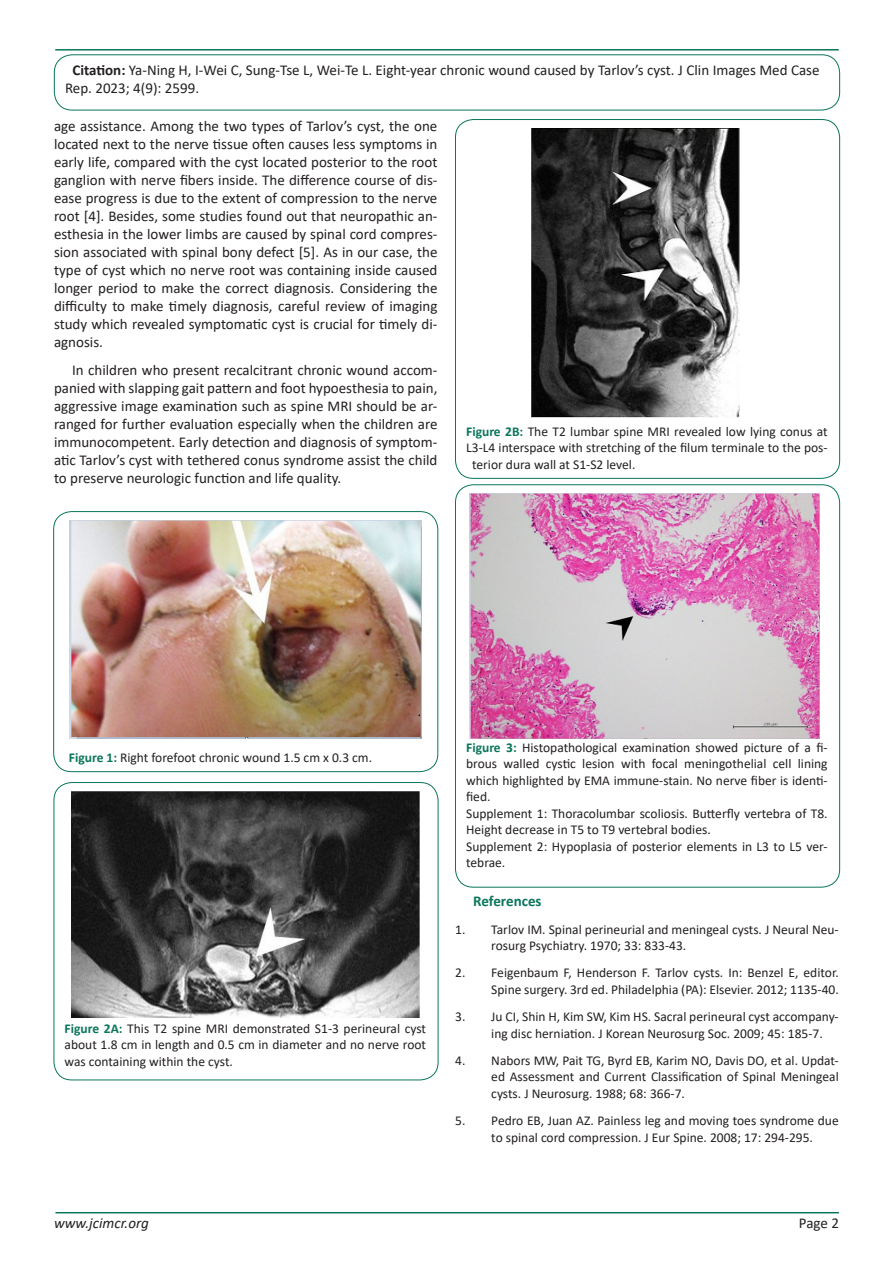
<style>
.page{position:relative;width:893px;height:1263px;background:#fff}
.page>*{position:absolute;margin:0;border:0;box-sizing:border-box;transform-origin:0 0}
.t1{font:15px/18px "Calibri";color:#231f20;text-align:justify}
.t2{font:italic 15px "Calibri";color:#231f20}
.t3{font:700 15px "Calibri";color:#0a755b}
.t4{font:13.5px/16.5px "Calibri";color:#231f20}
.s1{font-weight:700}
.s2{font-weight:700;color:#0a755b}
</style>
<div class="page">
<hr style="left:55px;top:1212px;width:784px;height:1px;background:#0a755b">
<hr style="left:55px;top:49px;width:784px;height:2px;background:#0a755b">
<div style="left:54px;top:55px;width:786px;height:55px;border:1px solid #0a755b;border-radius:18px"></div>
<div style="left:53px;top:511px;width:385px;height:261px;border:1px solid #0a755b;border-radius:18px"></div>
<img style="left:70px;top:521px;width:352px;height:218px">
<div style="left:54px;top:782px;width:384px;height:298px;border:1px solid #0a755b;border-radius:18px"></div>
<img style="left:71px;top:792px;width:348px;height:226px">
<div style="left:455px;top:119px;width:385px;height:359px;border:1px solid #0a755b;border-radius:18px"></div>
<img style="left:532px;top:129px;width:208px;height:289px">
<img style="left:470px;top:494px;width:350px;height:244px">
<p class="t1" style="left:65px;top:61px;width:756px;text-indent:8px"><span class="s1">Citation:</span> Ya-Ning H, I-Wei C, Sung-Tse L, Wei-Te L. Eight-year chronic wound caused by Tarlov’s cyst. J Clin Images Med Case<br>Rep. 2023; 4(9): 2599.</p>
<p class="t1" style="left:54px;top:116px;width:385px">age assistance. Among the two types of Tarlov’s cyst, the one located next to the nerve tissue often causes less symptoms in early life, compared with the cyst located posterior to the root ganglion with nerve fibers inside. The difference course of dis&shy;ease progress is due to the extent of compression to the nerve root [4]. Besides, some studies found out that neuropathic an&shy;esthesia in the lower limbs are caused by spinal cord compres&shy;sion associated with spinal bony defect [5]. As in our case, the type of cyst which no nerve root was containing inside caused longer period to make the correct diagnosis. Considering the difficulty to make timely diagnosis, careful review of imaging study which revealed symptomatic cyst is crucial for timely di&shy;agnosis.</p>
<p class="t1" style="left:54px;top:361px;width:385px;text-indent:18px">In children who present recalcitrant chronic wound accom&shy;panied with slapping gait pattern and foot hypoesthesia to pain, aggressive image examination such as spine MRI should be ar&shy;ranged for further evaluation especially when the children are immunocompetent. Early detection and diagnosis of symptom&shy;atic Tarlov’s cyst with tethered conus syndrome assist the child to preserve neurologic function and life quality.</p>
<p class="t4" style="left:466px;top:423px;width:363px"><span class="s2">Figure 2B:</span> The T2 lumbar spine MRI revealed low lying conus at</p>
<p class="t4" style="left:466px;top:439px;width:363px">L3-L4 interspace with stretching of the filum terminale to the pos-</p>
<p class="t4" style="left:472px;top:456px;width:165px">terior dura wall at S1-S2 level.</p>
<p class="t4" style="left:69px;top:749px;width:305px"><span class="s2">Figure 1:</span> Right forefoot chronic wound 1.5 cm x 0.3 cm.</p>
<p class="t4" style="left:65px;top:1020px;width:363px;text-align:justify"><span class="s2">Figure 2A:</span> This T2 spine MRI demonstrated S1-3 perineural cyst about 1.8 cm in length and 0.5 cm in diameter and no nerve root was containing within the cyst.</p>
<p class="t4" style="left:466px;top:738px;width:363px;text-align:justify"><span class="s2">Figure 3:</span> Histopathological examination showed picture of a fi&shy;brous walled cystic lesion with focal meningothelial cell lining which highlighted by EMA immune-stain. No nerve fiber is identi&shy;fied.</p>
<p class="t4" style="left:466px;top:804px;width:363px">Supplement 1: Thoracolumbar scoliosis. Butterfly vertebra of T8.<br>Height decrease in T5 to T9 vertebral bodies.</p>
<p class="t4" style="left:466px;top:837px;width:363px">Supplement 2: Hypoplasia of posterior elements in L3 to L5 ver&shy;tebrae.</p>
<p class="t3" style="left:473px;top:890px;width:70px">References</p>
<p class="t4" style="left:491px;top:920px;width:349px;text-indent:-36px">1. Tarlov IM. Spinal perineurial and meningeal cysts. J Neural Neu&shy;rosurg Psychiatry. 1970; 33: 833-43.</p>
<p class="t4" style="left:455px;top:964px;width:385px;text-align:right">2. Feigenbaum F, Henderson F. Tarlov cysts. In: Benzel E, editor.<br>Spine surgery. 3rd ed. Philadelphia (PA): Elsevier. 2012; 1135-40.</p>
<p class="t4" style="left:491px;top:1008px;width:349px;text-indent:-36px">3. Ju CI, Shin H, Kim SW, Kim HS. Sacral perineural cyst accompany&shy;ing disc herniation. J Korean Neurosurg Soc. 2009; 45: 185-7.</p>
<p class="t4" style="left:491px;top:1052px;width:349px;text-align:justify;text-indent:-36px">4. Nabors MW, Pait TG, Byrd EB, Karim NO, Davis DO, et al. Updat&shy;ed Assessment and Current Classification of Spinal Meningeal cysts. J Neurosurg. 1988; 68: 366-7.</p>
<p class="t4" style="left:491px;top:1112px;width:349px;text-indent:-36px">5. Pedro EB, Juan AZ. Painless leg and moving toes syndrome due to spinal cord compression. J Eur Spine. 2008; 17: 294-295.</p>
<p class="t2" style="left:54px;top:1212px;width:96px">www.jcimcr.org</p>
<p class="t1" style="left:799px;top:1213px;width:42px">Page 2</p>
</div>
